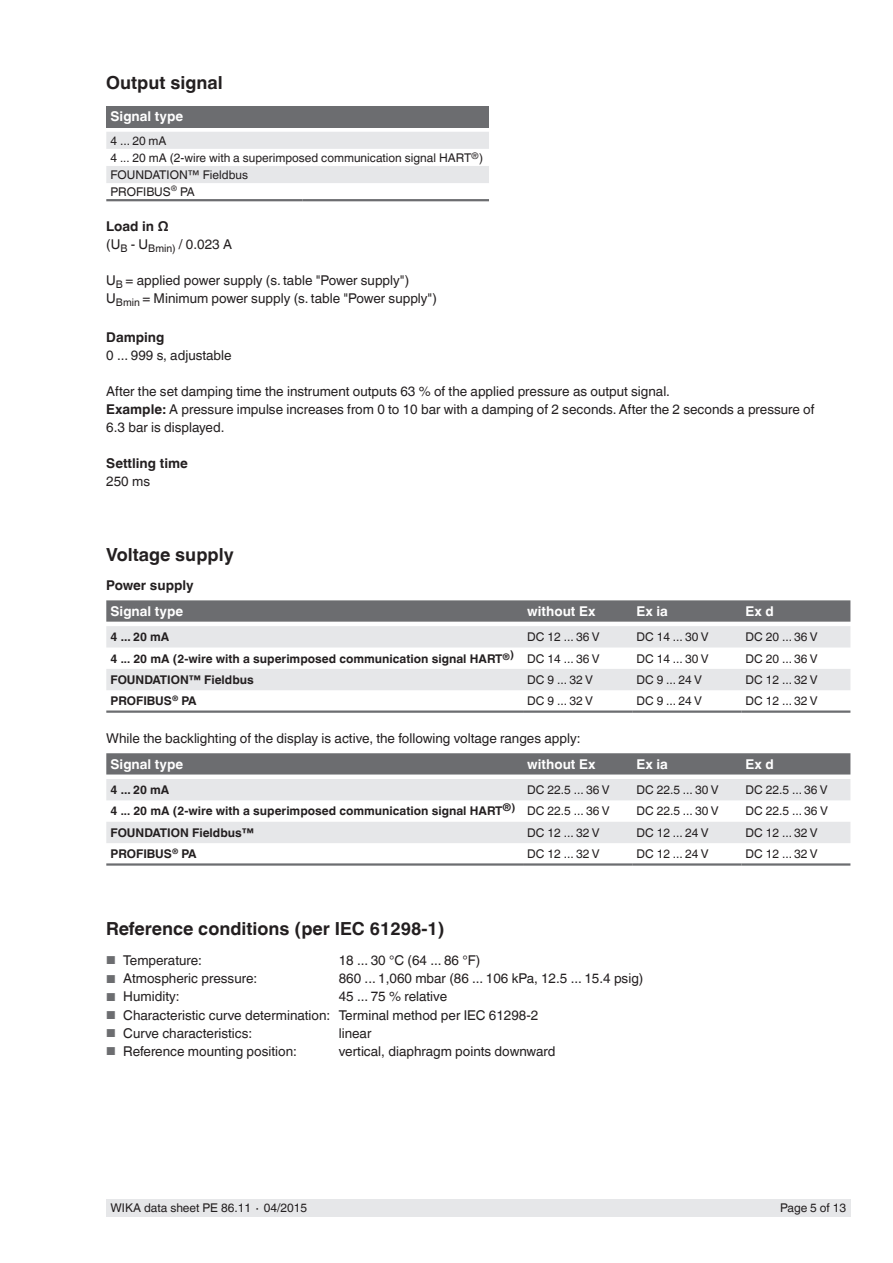
<style>
.page{position:relative;width:893px;height:1263px;background:#fff}
.page>*{position:absolute;margin:0;border:0;box-sizing:border-box;transform-origin:0 0}
.t1{font:700 18px "Helvetica World";color:#231f20}
.t2{font:13.5px/18px "Helvetica World";color:#231f20}
.t3{font:700 13.5px "Helvetica World";color:#fff}
.t4{font:700 13.5px "Helvetica World";color:#231f20}
.t5{font:12px/17.1px "Helvetica World";color:#231f20}
.t6{font:700 12px "Helvetica World";color:#231f20}
.s1{font-size:11.4px}
.s2{font-weight:700}
.s3{font-weight:400}
.s4{font-size:11.55px;color:#6c6d70}
</style>
<div class="page">
<div style="left:106px;top:1199px;width:744px;height:17px;background:#e6e7e9"></div>
<div style="left:106px;top:106px;width:383px;height:21px;background:#6c6d70"></div>
<svg style="left:106px;top:132px;width:383px;height:51px"></svg>
<hr style="left:106px;top:199px;width:197px;height:2px;background:#6c6d70">
<hr style="left:303px;top:199px;width:186px;height:2px;background:#6c6d70">
<svg style="left:106px;top:600px;width:744px;height:22px;background:#717274"></svg>
<svg style="left:106px;top:626px;width:744px;height:64px;fill:#e6e7e9"></svg>
<hr style="left:106px;top:710px;width:417px;height:3px;background:#6c6d70">
<hr style="left:523px;top:710px;width:109px;height:3px;background:#6c6d70">
<hr style="left:632px;top:710px;width:109px;height:3px;background:#6c6d70">
<hr style="left:741px;top:710px;width:109px;height:3px;background:#6c6d70">
<div style="left:106px;top:753px;width:744px;height:21px;background:#6c6d70"></div>
<svg style="left:106px;top:779px;width:744px;height:64px;fill:#e6e7e9"></svg>
<hr style="left:106px;top:863px;width:417px;height:3px;background:#6c6d70">
<hr style="left:523px;top:863px;width:109px;height:3px;background:#6c6d70">
<hr style="left:632px;top:863px;width:109px;height:3px;background:#6c6d70">
<hr style="left:741px;top:863px;width:109px;height:3px;background:#6c6d70">
<h1 class="t1" style="left:106px;top:73px;width:118px">Output signal</h1>
<p class="t3" style="left:111px;top:109px;width:74px">Signal type</p>
<p class="t5" style="left:111px;top:132px;width:374px">4 ... 20 mA<br>4 <span class="s1">...</span> 20 mA (2-wire with a superimposed communication signal HART<sup>®</sup>)<br>FOUNDATION™ Fieldbus<br>PROFIBUS<sup>®</sup> PA</p>
<p class="t2" style="left:106px;top:218px;width:127px"><span class="s2">Load in Ω<br></span>(U<sub>B</sub> - U<sub>Bmin)</sub> / 0.023 A</p>
<p class="t2" style="left:106px;top:272px;width:332px">U<sub>B</sub> = applied power supply (s. table "Power supply")<br>U<sub>Bmin</sub> = Minimum power supply (s. table "Power supply")</p>
<p class="t4" style="left:106px;top:330px;width:60px">Damping</p>
<p class="t2" style="left:106px;top:347px;width:127px">0 ... 999 s, adjustable</p>
<p class="t2" style="left:106px;top:383px;width:710px">After the set damping time the instrument outputs 63 % of the applied pressure as output signal.<br><span class="s2">Example:</span> A pressure impulse increases from 0 to 10 bar with a damping of 2 seconds. After the 2 seconds a pressure of<br>6.3 bar is displayed.</p>
<p class="t4" style="left:106px;top:456px;width:83px">Settling time</p>
<p class="t2" style="left:106px;top:473px;width:45px">250 ms</p>
<h1 class="t1" style="left:106px;top:545px;width:129px">Voltage supply</h1>
<p class="t4" style="left:106px;top:577px;width:89px">Power supply</p>
<p class="t3" style="left:111px;top:603px;width:74px">Signal type</p>
<p class="t3" style="left:527px;top:603px;width:70px">without Ex</p>
<p class="t3" style="left:636px;top:603px;width:33px">Ex ia</p>
<p class="t3" style="left:746px;top:603px;width:30px">Ex d</p>
<p class="t6" style="left:111px;top:630px;width:60px">4 ... 20 mA</p>
<p class="t5" style="left:527px;top:628px;width:74px">DC 12 ... 36 V</p>
<p class="t5" style="left:636px;top:628px;width:74px">DC 14 ... 30 V</p>
<p class="t5" style="left:745px;top:628px;width:74px">DC 20 ... 36 V</p>
<p class="t6" style="left:111px;top:651px;width:490px">4 <span class="s1">...</span> 20 mA (2-wire with a superimposed communication signal HART<sup>®</sup><sup>)</sup> <span class="s3">DC 14 ... 36 V</span></p>
<p class="t5" style="left:636px;top:650px;width:74px">DC 14 ... 30 V</p>
<p class="t5" style="left:746px;top:650px;width:74px">DC 20 ... 36 V</p>
<p class="t6" style="left:111px;top:673px;width:145px">FOUNDATION™ Fieldbus</p>
<p class="t5" style="left:527px;top:671px;width:67px">DC 9 ... 32 V</p>
<p class="t5" style="left:636px;top:671px;width:67px">DC 9 ... 24 V</p>
<p class="t5" style="left:745px;top:671px;width:74px">DC 12 ... 32 V</p>
<p class="t6" style="left:111px;top:694px;width:88px">PROFIBUS<sup>®</sup> PA</p>
<p class="t5" style="left:527px;top:692px;width:67px">DC 9 ... 32 V</p>
<p class="t5" style="left:636px;top:692px;width:67px">DC 9 ... 24 V</p>
<p class="t5" style="left:745px;top:692px;width:74px">DC 12 ... 32 V</p>
<p class="t2" style="left:106px;top:729px;width:476px">While the backlighting of the display is active, the following voltage ranges apply:</p>
<p class="t3" style="left:111px;top:756px;width:74px">Signal type</p>
<p class="t3" style="left:527px;top:756px;width:70px">without Ex</p>
<p class="t3" style="left:636px;top:756px;width:33px">Ex ia</p>
<p class="t3" style="left:746px;top:756px;width:30px">Ex d</p>
<p class="t6" style="left:111px;top:783px;width:60px">4 ... 20 mA</p>
<p class="t5" style="left:527px;top:781px;width:84px">DC 22.5 ... 36 V</p>
<p class="t5" style="left:636px;top:781px;width:84px">DC 22.5 ... 30 V</p>
<p class="t5" style="left:745px;top:781px;width:84px">DC 22.5 ... 36 V</p>
<p class="t6" style="left:111px;top:804px;width:501px">4 <span class="s1">...</span> 20 mA (2-wire with a superimposed communication signal HART<sup>®)</sup> <span class="s3">DC 22.5 ... 36 V</span></p>
<p class="t5" style="left:636px;top:803px;width:84px">DC 22.5 ... 30 V</p>
<p class="t5" style="left:746px;top:803px;width:84px">DC 22.5 ... 36 V</p>
<p class="t6" style="left:111px;top:826px;width:145px">FOUNDATION Fieldbus™</p>
<p class="t5" style="left:527px;top:824px;width:74px">DC 12 ... 32 V</p>
<p class="t5" style="left:636px;top:824px;width:74px">DC 12 ... 24 V</p>
<p class="t5" style="left:745px;top:824px;width:74px">DC 12 ... 32 V</p>
<p class="t6" style="left:111px;top:847px;width:88px">PROFIBUS<sup>®</sup> PA</p>
<p class="t5" style="left:527px;top:845px;width:74px">DC 12 ... 32 V</p>
<p class="t5" style="left:636px;top:845px;width:74px">DC 12 ... 24 V</p>
<p class="t5" style="left:745px;top:845px;width:74px">DC 12 ... 32 V</p>
<h1 class="t1" style="left:106px;top:918px;width:340px">Reference conditions (per IEC 61298-1)</h1>
<p class="t2" style="left:106px;top:951px;width:97px"><span class="s4">■</span> Temperature:</p>
<p class="t2" style="left:339px;top:951px;width:143px">18 ... 30 °C (64 ... 86 °F)</p>
<p class="t2" style="left:106px;top:970px;width:152px"><span class="s4">■</span> Atmospheric pressure:</p>
<p class="t2" style="left:339px;top:970px;width:306px">860 ... 1,060 mbar (86 ... 106 kPa, 12.5 ... 15.4 psig)</p>
<p class="t2" style="left:106px;top:988px;width:75px"><span class="s4">■</span> Humidity:</p>
<p class="t2" style="left:339px;top:988px;width:110px">45 ... 75 % relative</p>
<p class="t2" style="left:106px;top:1006px;width:434px"><span class="s4">■</span> Characteristic curve determination: Terminal method per IEC 61298-2</p>
<p class="t2" style="left:106px;top:1024px;width:147px"><span class="s4">■</span> Curve characteristics:</p>
<p class="t2" style="left:339px;top:1024px;width:34px">linear</p>
<p class="t2" style="left:106px;top:1042px;width:192px"><span class="s4">■</span> Reference mounting position:</p>
<p class="t2" style="left:339px;top:1042px;width:218px">vertical, diaphragm points downward</p>
<p class="t5" style="left:111px;top:1199px;width:198px">WIKA data sheet PE 86.11 ∙ 04/2015</p>
<p class="t5" style="left:780px;top:1199px;width:68px">Page 5 of 13</p>
</div>
